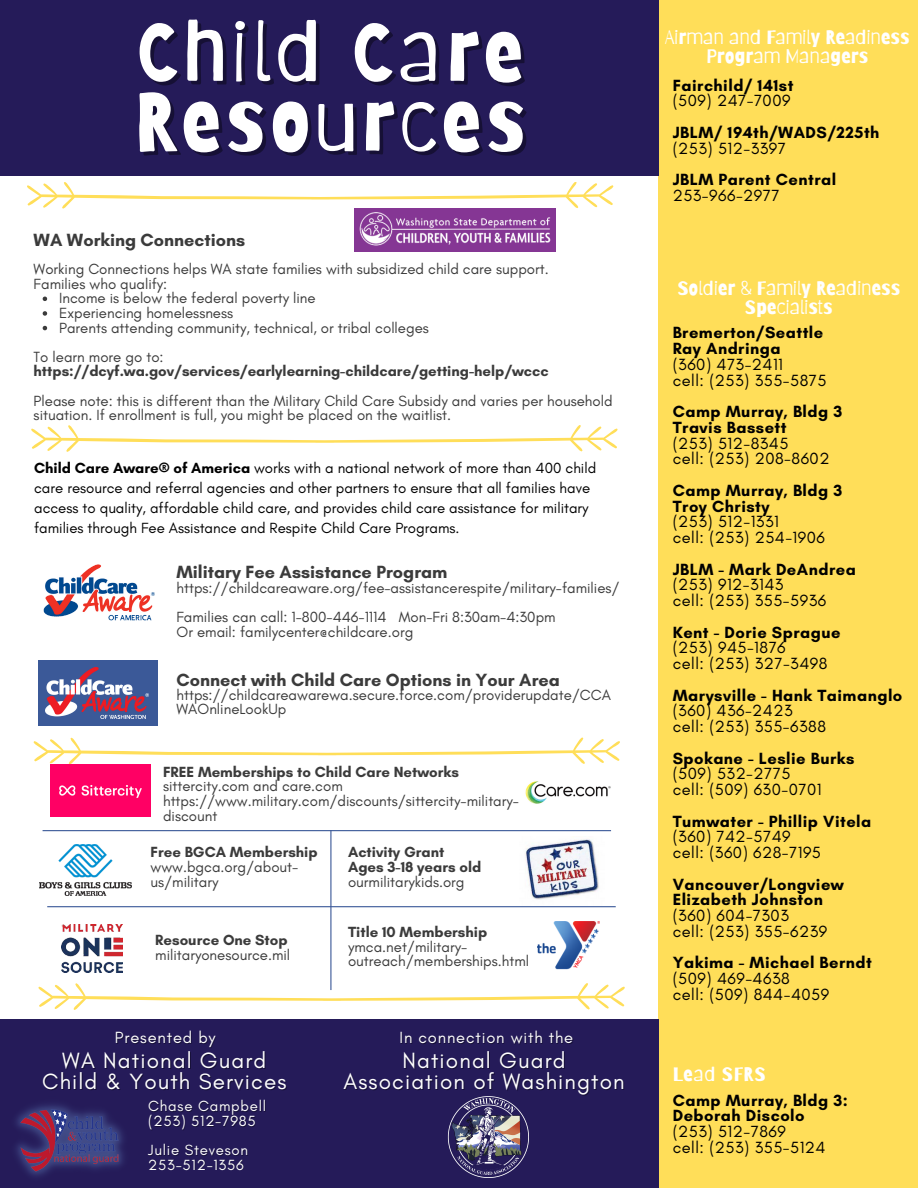
<style>
.page{position:relative;width:918px;height:1188px;background:#fff}
.page>*{position:absolute;margin:0;border:0;box-sizing:border-box;transform-origin:0 0}
.t1{font:82.05px "Barriecito";letter-spacing:.05em;color:#fff}
.t2{font:22.5px "Glacial Indifference";letter-spacing:.05em;color:#fff}
.t3{font:19.5px/19.2px "Barriecito";color:#fff;text-align:center}
.t4{font:19.5px "Barriecito";letter-spacing:.03em;color:#fff}
.t5{font:700 18px "Glacial Indifference";color:#3b3b3b}
.t6{font:16.5px "Glacial Indifference";letter-spacing:.03em;color:#000}
.t7{font:700 16.5px "Glacial Indifference";letter-spacing:.03em;color:#000}
.t8{font:16.5px "Glacial Indifference";letter-spacing:.05em;color:#fff}
.t9{font:15px/14.7px "Glacial Indifference";color:#3b3b3b}
.t10{font:15px/20.2px "Glacial Indifference";color:#000}
.t11{font:700 15px "Glacial Indifference";color:#3b3b3b}
.t12{font:15px "Glacial Indifference";letter-spacing:.05em;color:#fff}
.s1{font-weight:700}
</style>
<div class="page">
<svg style="left:27px;top:182px;width:586px;height:26px"></svg>
<div style="left:658px;top:0;width:260px;height:1188px;background:#ffde59"></div>
<div style="left:0;top:1019px;width:658px;height:169px;background:#251b59"></div>
<img style="left:62px;top:924px;width:61px;height:49px">
<img style="left:538px;top:922px;width:62px;height:48px">
<img style="left:525px;top:839px;width:74px;height:61px">
<hr style="left:47px;top:906px;width:569px;height:1px;background:#3b5998">
<hr style="left:43px;top:830px;width:568px;height:1px;background:#3b5998">
<hr style="left:330px;top:830px;width:1px;height:160px;background:#3b5998">
<img style="left:40px;top:845px;width:91px;height:50px">
<img style="left:16px;top:1104px;width:107px;height:72px">
<svg style="left:34px;top:738px;width:586px;height:26px"></svg>
<svg style="left:38px;top:983px;width:587px;height:27px"></svg>
<img style="left:354px;top:208px;width:202px;height:43px">
<div style="left:0;top:0;width:658px;height:175px;background:#251b59"></div>
<svg style="left:31px;top:425px;width:587px;height:27px"></svg>
<img style="left:43px;top:564px;width:112px;height:57px">
<img style="left:447px;top:1096px;width:82px;height:81px">
<div style="left:38px;top:661px;width:120px;height:65px;background:#3b5998"></div>
<img style="left:45px;top:668px;width:104px;height:51px">
<svg style="left:43px;top:297px;width:4px;height:4px"></svg>
<svg style="left:43px;top:311px;width:4px;height:5px"></svg>
<svg style="left:43px;top:326px;width:4px;height:4px"></svg>
<img style="left:50px;top:764px;width:101px;height:53px">
<img style="left:525px;top:781px;width:86px;height:23px">
<p class="t1" style="left:137px;top:2px;width:388px">Child Care</p>
<h3 class="t1" style="left:134px;top:72px;width:393px">Resources</h3>
<p class="t5" style="left:34px;top:229px;width:213px">WA Working Connections</p>
<p class="t9" style="left:34px;top:261px;width:517px">Working Connections helps WA state families with subsidized child care support.</p>
<p class="t9" style="left:34px;top:276px;width:135px">Families who qualify:</p>
<p class="t9" style="left:59px;top:291px;width:258px">Income is below the federal poverty line</p>
<p class="t9" style="left:59px;top:305px;width:176px">Experiencing homelessness</p>
<p class="t9" style="left:59px;top:320px;width:371px">Parents attending community, technical, or tribal colleges</p>
<p class="t9" style="left:34px;top:349px;width:131px">To learn more go to:</p>
<p class="t11" style="left:34px;top:362px;width:517px">https://dcyf.wa.gov/services/earlylearning-childcare/getting-help/wccc</p>
<p class="t9" style="left:34px;top:393px;width:581px">Please note: this is different than the Military Child Care Subsidy and varies per household situation. If enrollment is full, you might be placed on the waitlist.</p>
<p class="t10" style="left:34px;top:457px;width:564px"><span class="s1">Child Care Aware® of America</span> works with a national network of more than 400 child care resource and referral agencies and other partners to ensure that all families have access to quality, affordable child care, and provides child care assistance for military families through Fee Assistance and Respite Child Care Programs.</p>
<p class="t5" style="left:177px;top:561px;width:272px">Military Fee Assistance Program</p>
<p class="t9" style="left:177px;top:580px;width:445px">https://childcareaware.org/fee-assistancerespite/military-families/</p>
<p class="t9" style="left:177px;top:610px;width:381px">Families can call: 1-800-446-1114 Mon-Fri 8:30am-4:30pm</p>
<p class="t9" style="left:177px;top:624px;width:238px">Or email: familycenter@childcare.org</p>
<p class="t5" style="left:177px;top:669px;width:385px">Connect with Child Care Options in Your Area</p>
<p class="t9" style="left:177px;top:687px;width:436px">https://childcareawarewa.secure.force.com/providerupdate/CCA<br>WAOnlineLookUp</p>
<p class="t11" style="left:163px;top:763px;width:297px">FREE Memberships to Child Care Networks</p>
<p class="t9" style="left:163px;top:779px;width:357px">sittercity.com and care.com https://www.military.com/discounts/sittercity-military&shy;discount</p>
<p class="t11" style="left:151px;top:843px;width:169px">Free BGCA Membership</p>
<p class="t9" style="left:151px;top:859px;width:149px">www.bgca.org/about&shy;us/military</p>
<p class="t11" style="left:155px;top:931px;width:134px">Resource One Stop</p>
<p class="t9" style="left:155px;top:947px;width:136px">militaryonesource.mil</p>
<p class="t8" style="left:115px;top:1027px;width:102px">Presented by</p>
<p class="t2" style="left:62px;top:1047px;width:206px">WA National Guard</p>
<h2 class="t2" style="left:42px;top:1068px;width:246px">Child &amp; Youth Services</h2>
<p class="t12" style="left:148px;top:1097px;width:119px">Chase Campbell</p>
<p class="t12" style="left:148px;top:1112px;width:109px">(253) 512-7985</p>
<p class="t12" style="left:148px;top:1141px;width:101px">Julie Steveson</p>
<p class="t12" style="left:148px;top:1156px;width:97px">253-512-1356</p>
<p class="t11" style="left:348px;top:843px;width:98px">Activity Grant</p>
<p class="t11" style="left:348px;top:858px;width:135px">Ages 3-18 years old</p>
<p class="t9" style="left:348px;top:874px;width:118px">ourmilitarykids.org</p>
<p class="t11" style="left:348px;top:923px;width:141px">Title 10 Membership</p>
<p class="t9" style="left:348px;top:939px;width:183px">ymca.net/military&shy;outreach/memberships.html</p>
<p class="t8" style="left:400px;top:1027px;width:175px">In connection with the</p>
<p class="t2" style="left:403px;top:1047px;width:165px">National Guard</p>
<p class="t2" style="left:343px;top:1068px;width:283px">Association of Washington</p>
<p class="t3" style="left:665px;top:27px;width:246px">Airman and Family Readiness<br>Program Managers</p>
<p class="t7" style="left:673px;top:75px;width:122px">Fairchild/ 141st</p>
<p class="t6" style="left:673px;top:91px;width:119px">(509) 247-7009</p>
<p class="t7" style="left:673px;top:122px;width:208px">JBLM/ 194th/WADS/225th</p>
<p class="t6" style="left:673px;top:138px;width:115px">(253) 512-3397</p>
<p class="t7" style="left:673px;top:170px;width:165px">JBLM Parent Central</p>
<p class="t6" style="left:673px;top:185px;width:108px">253-966-2977</p>
<p class="t3" style="left:677px;top:278px;width:224px">Soldier &amp; Family Readiness<br>Specialists</p>
<p class="t7" style="left:673px;top:323px;width:152px">Bremerton/Seattle</p>
<p class="t7" style="left:673px;top:338px;width:109px">Ray Andringa</p>
<p class="t6" style="left:673px;top:354px;width:112px">(360) 473-2411</p>
<p class="t6" style="left:673px;top:370px;width:155px">cell: (253) 355-5875</p>
<p class="t7" style="left:673px;top:401px;width:171px">Camp Murray, Bldg 3</p>
<p class="t7" style="left:673px;top:417px;width:115px">Travis Bassett</p>
<p class="t6" style="left:673px;top:433px;width:117px">(253) 512-8345</p>
<p class="t6" style="left:673px;top:449px;width:158px">cell: (253) 208-8602</p>
<p class="t7" style="left:673px;top:480px;width:171px">Camp Murray, Bldg 3</p>
<p class="t7" style="left:673px;top:496px;width:98px">Troy Christy</p>
<p class="t6" style="left:673px;top:512px;width:108px">(253) 512-1331</p>
<p class="t6" style="left:673px;top:527px;width:154px">cell: (253) 254-1906</p>
<p class="t7" style="left:673px;top:559px;width:185px">JBLM - Mark DeAndrea</p>
<p class="t6" style="left:673px;top:575px;width:112px">(253) 912-3143</p>
<p class="t6" style="left:673px;top:590px;width:155px">cell: (253) 355-5936</p>
<p class="t7" style="left:673px;top:622px;width:169px">Kent - Dorie Sprague</p>
<p class="t6" style="left:673px;top:638px;width:115px">(253) 945-1876</p>
<p class="t6" style="left:673px;top:653px;width:156px">cell: (253) 327-3498</p>
<p class="t7" style="left:673px;top:685px;width:231px">Marysville - Hank Taimanglo</p>
<p class="t6" style="left:673px;top:701px;width:121px">(360) 436-2423</p>
<p class="t6" style="left:673px;top:716px;width:155px">cell: (253) 355-6388</p>
<p class="t7" style="left:673px;top:748px;width:183px">Spokane - Leslie Burks</p>
<p class="t6" style="left:673px;top:764px;width:119px">(509) 532-2775</p>
<p class="t6" style="left:673px;top:779px;width:150px">cell: (509) 630-0701</p>
<p class="t7" style="left:673px;top:811px;width:200px">Tumwater - Phillip Vitela</p>
<p class="t6" style="left:673px;top:827px;width:119px">(360) 742-5749</p>
<p class="t6" style="left:673px;top:842px;width:150px">cell: (360) 628-7195</p>
<p class="t7" style="left:673px;top:874px;width:173px">Vancouver/Longview</p>
<p class="t7" style="left:673px;top:890px;width:152px">Elizabeth Johnston</p>
<p class="t6" style="left:673px;top:905px;width:118px">(360) 604-7303</p>
<p class="t6" style="left:673px;top:921px;width:156px">cell: (253) 355-6239</p>
<p class="t7" style="left:673px;top:953px;width:201px">Yakima - Michael Berndt</p>
<p class="t6" style="left:673px;top:968px;width:119px">(509) 469-4638</p>
<p class="t6" style="left:673px;top:984px;width:158px">cell: (509) 844-4059</p>
<h4 class="t4" style="left:673px;top:1062px;width:94px">Lead SFRS</h4>
<p class="t7" style="left:673px;top:1090px;width:177px">Camp Murray, Bldg 3:</p>
<p class="t7" style="left:673px;top:1106px;width:133px">Deborah Discolo</p>
<p class="t6" style="left:673px;top:1121px;width:115px">(253) 512-7869</p>
<p class="t6" style="left:673px;top:1137px;width:154px">cell: (253) 355-5124</p>
</div>
